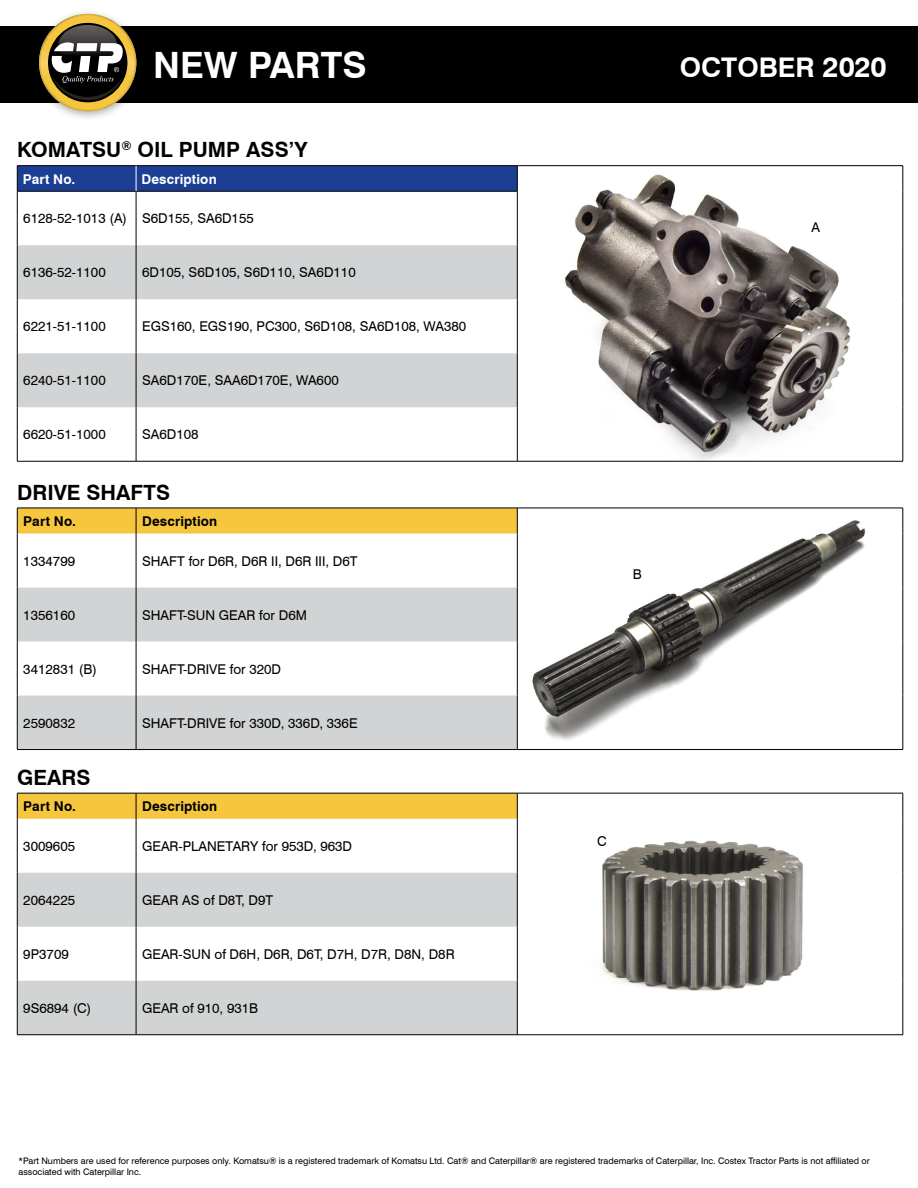
<style>
.page{position:relative;width:918px;height:1188px;background:#fff}
.page>*{position:absolute;margin:0;border:0;box-sizing:border-box;transform-origin:0 0}
.t1{font:700 36.3px "Swiss 721 BT";color:#fff}
.t2{font:700 27.15px "Swiss 721 BT";color:#fff}
.t3{font:700 21px "Swiss 721 BT";color:#000}
.t4{font:13.5px "Swiss 721 BT";color:#000}
.t5{font:700 13.5px "Swiss 721 BT";letter-spacing:.01em;color:#000}
.t6{font:700 13.5px "Swiss 721 BT";letter-spacing:.01em;color:#fff}
.t7{font:9px/10.5px "Swiss 721 BT";color:#000}
.s1{font-size:28.5px}
</style>
<div class="page">
<img style="left:532px;top:509px;width:372px;height:241px">
<img style="left:518px;top:165px;width:386px;height:295px">
<div style="left:0;top:27px;width:918px;height:76px;background:#000"></div>
<div style="left:32px;top:8px;width:113px;height:114px;background:#000;opacity:.32"></div>
<img style="left:71px;top:14px;width:44px;height:2px">
<img style="left:39px;top:36px;width:8px;height:54px">
<img style="left:128px;top:30px;width:6px;height:7px">
<img style="left:128px;top:46px;width:8px;height:44px">
<img style="left:55px;top:100px;width:9px;height:9px">
<img style="left:111px;top:100px;width:9px;height:9px">
<img style="left:71px;top:110px;width:33px;height:1px">
<img style="left:56px;top:16px;width:63px;height:6px">
<img style="left:41px;top:37px;width:6px;height:52px">
<img style="left:128px;top:37px;width:7px;height:52px">
<img style="left:56px;top:100px;width:8px;height:3px">
<img style="left:111px;top:100px;width:8px;height:3px">
<img style="left:64px;top:100px;width:47px;height:10px">
<svg style="left:47px;top:22px;width:81px;height:78px"></svg>
<svg style="left:18px;top:588px;width:499px;height:161px;fill:#d1d3d4"></svg>
<hr style="left:517px;top:508px;width:386px;height:1px;background:#000">
<svg style="left:17px;top:508px;width:501px;height:26px;background:#efc240"></svg>
<svg style="left:903px;top:508px;width:1px;height:26px"></svg>
<hr style="left:903px;top:534px;width:1px;height:54px;background:#000">
<hr style="left:903px;top:588px;width:1px;height:54px;background:#000">
<hr style="left:903px;top:642px;width:1px;height:54px;background:#000">
<hr style="left:903px;top:696px;width:1px;height:53px;background:#000">
<hr style="left:17px;top:534px;width:1px;height:54px;background:#000">
<hr style="left:17px;top:588px;width:1px;height:54px;background:#000">
<hr style="left:17px;top:642px;width:1px;height:54px;background:#000">
<hr style="left:17px;top:696px;width:1px;height:53px;background:#000">
<hr style="left:136px;top:534px;width:1px;height:54px;background:#000">
<hr style="left:517px;top:534px;width:1px;height:54px;background:#000">
<hr style="left:136px;top:588px;width:1px;height:54px;background:#000">
<hr style="left:517px;top:588px;width:1px;height:54px;background:#000">
<hr style="left:136px;top:642px;width:1px;height:54px;background:#000">
<hr style="left:517px;top:642px;width:1px;height:54px;background:#000">
<hr style="left:136px;top:696px;width:1px;height:53px;background:#000">
<hr style="left:517px;top:696px;width:1px;height:53px;background:#000">
<hr style="left:517px;top:749px;width:386px;height:1px;background:#000">
<hr style="left:17px;top:749px;width:119px;height:1px;background:#000">
<hr style="left:136px;top:749px;width:381px;height:1px;background:#000">
<img style="left:601px;top:840px;width:202px;height:151px">
<svg style="left:18px;top:873px;width:499px;height:161px;fill:#d1d3d4"></svg>
<hr style="left:517px;top:793px;width:386px;height:1px;background:#000">
<svg style="left:17px;top:793px;width:501px;height:26px;background:#edc03e"></svg>
<svg style="left:903px;top:793px;width:1px;height:26px"></svg>
<hr style="left:903px;top:819px;width:1px;height:54px;background:#000">
<hr style="left:903px;top:873px;width:1px;height:54px;background:#000">
<hr style="left:903px;top:927px;width:1px;height:54px;background:#000">
<hr style="left:903px;top:981px;width:1px;height:54px;background:#000">
<hr style="left:17px;top:819px;width:1px;height:54px;background:#000">
<hr style="left:17px;top:873px;width:1px;height:54px;background:#000">
<hr style="left:17px;top:927px;width:1px;height:54px;background:#000">
<hr style="left:17px;top:981px;width:1px;height:54px;background:#000">
<hr style="left:136px;top:819px;width:1px;height:54px;background:#000">
<hr style="left:517px;top:819px;width:1px;height:54px;background:#000">
<hr style="left:136px;top:873px;width:1px;height:54px;background:#000">
<hr style="left:517px;top:873px;width:1px;height:54px;background:#000">
<hr style="left:136px;top:927px;width:1px;height:54px;background:#000">
<hr style="left:517px;top:927px;width:1px;height:54px;background:#000">
<hr style="left:136px;top:981px;width:1px;height:54px;background:#000">
<hr style="left:517px;top:981px;width:1px;height:54px;background:#000">
<hr style="left:517px;top:1034px;width:386px;height:1px;background:#000">
<hr style="left:17px;top:1034px;width:119px;height:1px;background:#000">
<hr style="left:136px;top:1034px;width:381px;height:1px;background:#000">
<svg style="left:18px;top:245px;width:499px;height:162px;fill:#d1d3d4"></svg>
<hr style="left:517px;top:165px;width:386px;height:1px;background:#000">
<svg style="left:903px;top:166px;width:1px;height:25px"></svg>
<hr style="left:903px;top:191px;width:1px;height:54px;background:#000">
<hr style="left:903px;top:245px;width:1px;height:54px;background:#000">
<hr style="left:903px;top:299px;width:1px;height:54px;background:#000">
<hr style="left:903px;top:353px;width:1px;height:54px;background:#000">
<hr style="left:903px;top:407px;width:1px;height:54px;background:#000">
<hr style="left:17px;top:191px;width:1px;height:54px;background:#000">
<hr style="left:17px;top:245px;width:1px;height:54px;background:#000">
<hr style="left:17px;top:299px;width:1px;height:54px;background:#000">
<hr style="left:17px;top:353px;width:1px;height:54px;background:#000">
<hr style="left:17px;top:407px;width:1px;height:54px;background:#000">
<hr style="left:136px;top:191px;width:1px;height:54px;background:#000">
<hr style="left:517px;top:191px;width:1px;height:54px;background:#000">
<hr style="left:136px;top:245px;width:1px;height:54px;background:#000">
<hr style="left:517px;top:245px;width:1px;height:54px;background:#000">
<hr style="left:136px;top:299px;width:1px;height:54px;background:#000">
<hr style="left:517px;top:299px;width:1px;height:54px;background:#000">
<hr style="left:136px;top:353px;width:1px;height:54px;background:#000">
<hr style="left:517px;top:353px;width:1px;height:54px;background:#000">
<hr style="left:136px;top:407px;width:1px;height:54px;background:#000">
<hr style="left:517px;top:407px;width:1px;height:54px;background:#000">
<hr style="left:517px;top:461px;width:386px;height:1px;background:#000">
<hr style="left:17px;top:461px;width:119px;height:1px;background:#000">
<hr style="left:136px;top:461px;width:381px;height:1px;background:#000">
<hr style="left:17px;top:165px;width:119px;height:1px;background:#000">
<hr style="left:136px;top:165px;width:381px;height:1px;background:#000">
<hr style="left:17px;top:191px;width:119px;height:1px;background:#000">
<hr style="left:136px;top:191px;width:382px;height:1px;background:#000">
<svg style="left:17px;top:166px;width:501px;height:25px;background:#1b3d90"></svg>
<h1 class="t1" style="left:153px;top:43px;width:215px">NEW PARTS</h1>
<h2 class="t2" style="left:680px;top:51px;width:208px">OCTOBER <span class="s1">2020</span></h2>
<h3 class="t3" style="left:17px;top:137px;width:292px">KOMATSU<sup>®</sup> OIL PUMP ASS’Y</h3>
<p class="t6" style="left:23px;top:171px;width:54px">Part No.</p>
<p class="t6" style="left:141px;top:171px;width:77px">Description</p>
<p class="t4" style="left:23px;top:210px;width:232px">6128-52-1013 (A) S6D155, SA6D155</p>
<p class="t4" style="left:23px;top:264px;width:84px">6136-52-1100</p>
<p class="t4" style="left:142px;top:264px;width:215px">6D105, S6D105, S6D110, SA6D110</p>
<p class="t4" style="left:23px;top:318px;width:84px">6221-51-1100</p>
<p class="t4" style="left:142px;top:318px;width:326px">EGS160, EGS190, PC300, S6D108, SA6D108, WA380</p>
<p class="t4" style="left:23px;top:372px;width:84px">6240-51-1100</p>
<p class="t4" style="left:142px;top:372px;width:198px">SA6D170E, SAA6D170E, WA600</p>
<p class="t4" style="left:23px;top:426px;width:84px">6620-51-1000</p>
<p class="t4" style="left:142px;top:426px;width:58px">SA6D108</p>
<h3 class="t3" style="left:17px;top:479px;width:154px">DRIVE SHAFTS</h3>
<p class="t5" style="left:23px;top:513px;width:54px">Part No.</p>
<p class="t5" style="left:142px;top:513px;width:77px">Description</p>
<p class="t4" style="left:23px;top:553px;width:53px">1334799</p>
<p class="t4" style="left:142px;top:553px;width:217px">SHAFT for D6R, D6R II, D6R III, D6T</p>
<p class="t4" style="left:23px;top:607px;width:53px">1356160</p>
<p class="t4" style="left:142px;top:607px;width:166px">SHAFT-SUN GEAR for D6M</p>
<p class="t4" style="left:23px;top:661px;width:75px">3412831 (B)</p>
<p class="t4" style="left:142px;top:661px;width:141px">SHAFT-DRIVE for 320D</p>
<p class="t4" style="left:23px;top:715px;width:53px">2590832</p>
<p class="t4" style="left:142px;top:715px;width:217px">SHAFT-DRIVE for 330D, 336D, 336E</p>
<h3 class="t3" style="left:17px;top:765px;width:75px">GEARS</h3>
<p class="t5" style="left:23px;top:798px;width:54px">Part No.</p>
<p class="t5" style="left:142px;top:798px;width:77px">Description</p>
<p class="t4" style="left:23px;top:838px;width:53px">3009605</p>
<p class="t4" style="left:142px;top:838px;width:212px">GEAR-PLANETARY for 953D, 963D</p>
<p class="t4" style="left:23px;top:892px;width:53px">2064225</p>
<p class="t4" style="left:142px;top:892px;width:133px">GEAR AS of D8T, D9T</p>
<p class="t4" style="left:23px;top:946px;width:47px">9P3709</p>
<p class="t4" style="left:142px;top:946px;width:314px">GEAR-SUN of D6H, D6R, D6T, D7H, D7R, D8N, D8R</p>
<p class="t4" style="left:23px;top:1000px;width:70px">9S6894 (C)</p>
<p class="t4" style="left:142px;top:1000px;width:118px">GEAR of 910, 931B</p>
<p class="t4" style="left:633px;top:566px;width:10px">B</p>
<p class="t4" style="left:597px;top:833px;width:11px">C</p>
<p class="t4" style="left:812px;top:219px;width:10px">A</p>
<p class="t7" style="left:19px;top:1156px;width:853px">*Part Numbers are used for reference purposes only. Komatsu® is a registered trademark of Komatsu Ltd. Cat® and Caterpillar® are registered trademarks of Caterpillar, Inc. Costex Tractor Parts is not affiliated or associated with Caterpillar Inc.</p>
</div>
